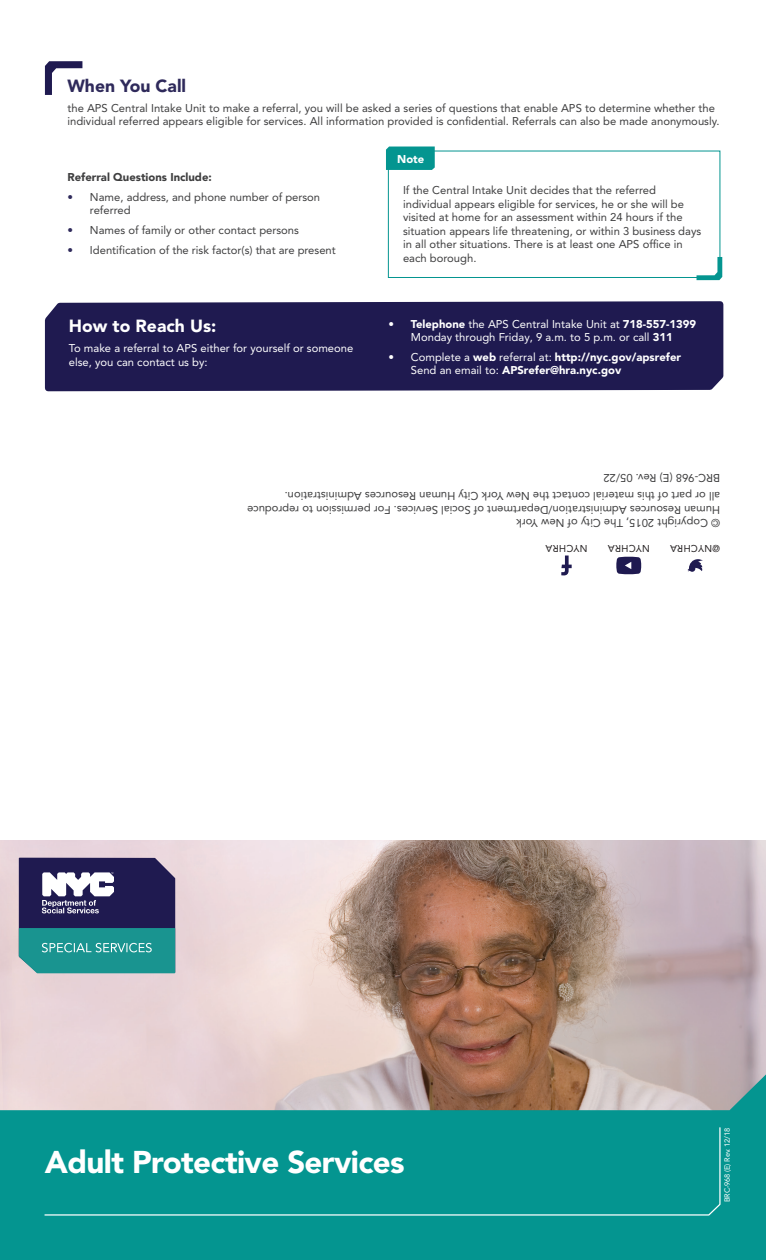
<style>
.page{position:relative;width:766px;height:1260px;background:#fff}
.page>*{position:absolute;margin:0;border:0;box-sizing:border-box;transform-origin:0 0}
.t1{font:900 31.25px "Avenir LT Std";letter-spacing:-.02em;color:#fff}
.t2{font:900 17.5px "Avenir LT Std";color:#fff}
.t3{font:900 17.5px "Avenir LT Std";color:#2f2a5b}
.Paragraph_Style_1{font:11.25px/13.5px "Avenir LT Std";color:#3e3e3f}
.Paragraph_Style_1-2{font:11.25px/13.5px "Avenir LT Std";color:#fff}
.t4{font:900 11.25px/13.5px "Avenir LT Std";color:#fff}
.t5{font:900 11.25px "Avenir LT Std";color:#3e3e3f}
.t6{font:9.88px "Avenir LT Std";letter-spacing:.03em;color:#231f20}
.t7{font:7.5px "Avenir LT Std";letter-spacing:-.02em;color:#fff}
.s1{color:#2f2a5b}
.s2{font-weight:900}
.s3{font-weight:400}
</style>
<div class="page">
<div style="left:44px;top:301px;width:680px;height:91px;background:#1f1a50"></div>
<img style="left:0;top:840px;width:765px;height:224px">
<svg style="left:0;top:1064px;width:766px;height:196px;background:#51a09a"></svg>
<div style="left:44px;top:1126px;width:677px;height:90px;background:#049590"></div>
<div style="left:388px;top:151px;width:332px;height:127px;border:1px solid #049590"></div>
<svg style="left:696px;top:257px;width:26px;height:23px"></svg>
<svg style="left:386px;top:146px;width:49px;height:24px"></svg>
<svg style="left:45px;top:61px;width:37px;height:34px"></svg>
<svg style="left:687px;top:559px;width:16px;height:13px"></svg>
<svg style="left:561px;top:555px;width:10px;height:20px"></svg>
<svg style="left:616px;top:557px;width:25px;height:17px"></svg>
<svg style="left:18px;top:857px;width:158px;height:117px;background:#3c657f"></svg>
<p class="t3" style="left:67px;top:75px;width:120px">When You Call</p>
<p class="Paragraph_Style_1" style="left:67px;top:101px;width:653px">the APS Central Intake Unit to make a referral, you will be asked a series of questions that enable APS to determine whether the individual referred appears eligible for services. All information provided is confidential. Referrals can also be made anonymously.</p>
<p class="t5" style="left:67px;top:170px;width:146px">Referral Questions Include:</p>
<p class="Paragraph_Style_1" style="left:90px;top:190px;width:232px;text-indent:-22px"><span class="s1">•</span> Name, address, and phone number of person referred</p>
<p class="Paragraph_Style_1" style="left:67px;top:224px;width:233px"><span class="s1">•</span> Names of family or other contact persons</p>
<p class="Paragraph_Style_1" style="left:67px;top:243px;width:270px"><span class="s1">•</span> Identification of the risk factor(s) that are present</p>
<p class="t2" style="left:69px;top:316px;width:149px">How to Reach Us:</p>
<p class="Paragraph_Style_1-2" style="left:69px;top:342px;width:286px">To make a referral to APS either for yourself or someone else, you can contact us by:</p>
<p class="t4" style="left:397px;top:152px;width:29px">Note</p>
<p class="Paragraph_Style_1" style="left:403px;top:184px;width:300px">If the Central Intake Unit decides that the referred individual appears eligible for services, he or she will be visited at home for an assessment within 24 hours if the situation appears life threatening, or within 3 business days in all other situations. There is at least one APS office in each borough.</p>
<p class="Paragraph_Style_1-2" style="left:388px;top:317px;width:309px;text-align:center">• <span class="s2">Telephone</span> the APS Central Intake Unit at <span class="s2">718-557-1399<br></span>Monday through Friday, 9 a.m. to 5 p.m. or call <span class="s2">311</span></p>
<p class="t4" style="left:411px;top:350px;width:272px;text-indent:-22px"><span class="s3">• Complete a</span> web <span class="s3">referral at:</span> http://nyc.gov/apsrefer<br><span class="s3">Send an email to:</span> APSrefer@hra.nyc.gov</p>
<p class="Paragraph_Style_1" style="left:720px;top:485px;width:118px;rotate:-180deg">BRC-968 (E) Rev. 05/22</p>
<p class="Paragraph_Style_1" style="left:720px;top:516px;width:474px;rotate:-180deg">Human Resources Administration/Department of Social Services. For permission to reproduce all or part of this material contact the New York City Human Resources Administration.</p>
<p class="Paragraph_Style_1" style="left:720px;top:529px;width:205px;rotate:-180deg">© Copyright 2015, The City of New York</p>
<p class="t6" style="left:587px;top:554px;width:43px;rotate:-180deg">NYCHRA</p>
<p class="t6" style="left:649px;top:554px;width:43px;rotate:-180deg">NYCHRA</p>
<p class="t6" style="left:720px;top:554px;width:52px;rotate:-180deg">@NYCHRA</p>
<p class="t1" style="left:45px;top:1143px;width:361px">Adult Protective Services</p>
<p class="t7" style="left:722px;top:1202px;width:76px;rotate:-90deg">BRC-968 (E) Rev. 12/18</p>
</div>
